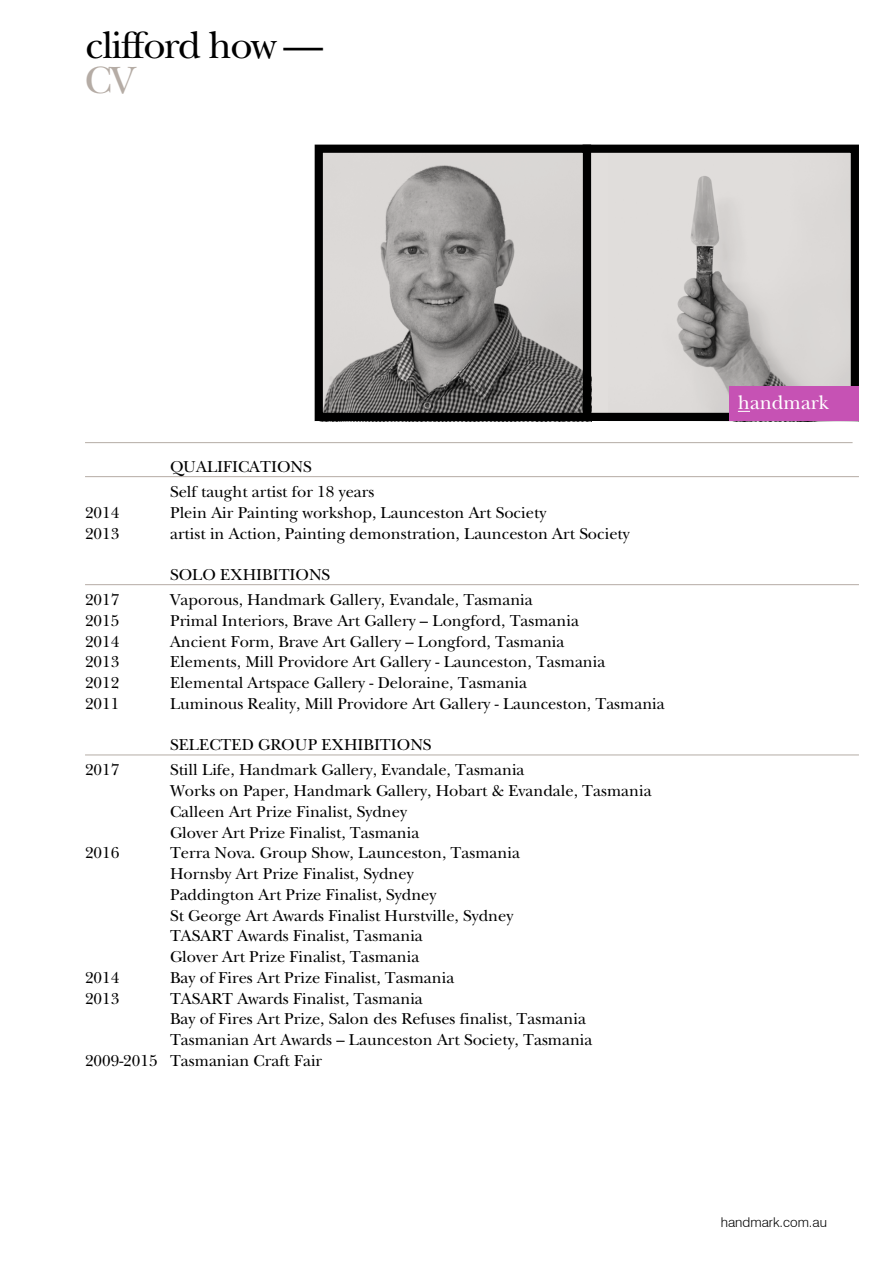
<style>
.page{position:relative;width:893px;height:1263px;background:#fff}
.page>*{position:absolute;margin:0;border:0;box-sizing:border-box;transform-origin:0 0}
.t1{font:39.6px "New Baskerville Std";letter-spacing:-.04em;color:#000}
.t2{font:39.6px "New Baskerville Std";color:#b5aca5}
.t3{font:20.25px "New Baskerville Std";color:#fff}
.t4{font:16.5px/20.7px "New Baskerville Std";color:#000}
.t5{font:300 13.5px "Swiss 721 BT";color:#000}
</style>
<div class="page">
<div style="left:587px;top:149px;width:268px;height:268px;background:#e1dedc"></div>
<img style="left:677px;top:176px;width:173px;height:236px">
<div style="left:583px;top:145px;width:276px;height:276px;border:8px solid #000"></div>
<img style="left:324px;top:154px;width:258px;height:258px">
<div style="left:315px;top:145px;width:276px;height:276px;border:8px solid #000"></div>
<hr style="left:85px;top:476px;width:774px;height:1px;background:#b5aca5">
<hr style="left:85px;top:584px;width:774px;height:1px;background:#b5aca5">
<hr style="left:85px;top:754px;width:774px;height:1px;background:#b5aca5">
<hr style="left:85px;top:442px;width:768px;height:1px;background:#b5aca5">
<div style="left:730px;top:387px;width:129px;height:34px;background:#c652b4"></div>
<svg style="left:738px;top:411px;width:12px;height:1px"></svg>
<h1 class="t1" style="left:86px;top:22px;width:239px">clifford how —</h1>
<h1 class="t2" style="left:85px;top:58px;width:52px">CV</h1>
<p class="t4" style="left:170px;top:454px;width:206px;line-height:25px">QUALIFICATIONS<br>Self taught artist for 18 years</p>
<p class="t4" style="left:85px;top:502px;width:36px">2014</p>
<p class="t4" style="left:170px;top:502px;width:378px">Plein Air Painting workshop, Launceston Art Society</p>
<p class="t4" style="left:85px;top:523px;width:36px">2013</p>
<p class="t4" style="left:170px;top:523px;width:461px">artist in Action, Painting demonstration, Launceston Art Society</p>
<p class="t4" style="left:170px;top:564px;width:162px">SOLO EXHIBITIONS</p>
<p class="t4" style="left:85px;top:589px;width:36px">2017</p>
<p class="t4" style="left:170px;top:589px;width:364px">Vaporous, Handmark Gallery, Evandale, Tasmania</p>
<p class="t4" style="left:85px;top:610px;width:36px">2015</p>
<p class="t4" style="left:170px;top:610px;width:410px">Primal Interiors, Brave Art Gallery – Longford, Tasmania</p>
<p class="t4" style="left:85px;top:631px;width:36px">2014</p>
<p class="t4" style="left:170px;top:631px;width:396px">Ancient Form, Brave Art Gallery – Longford, Tasmania</p>
<p class="t4" style="left:85px;top:652px;width:36px">2013</p>
<p class="t4" style="left:170px;top:652px;width:437px">Elements, Mill Providore Art Gallery - Launceston, Tasmania</p>
<p class="t4" style="left:85px;top:672px;width:36px">2012</p>
<p class="t4" style="left:170px;top:672px;width:359px">Elemental Artspace Gallery - Deloraine, Tasmania</p>
<p class="t4" style="left:85px;top:693px;width:36px">2011</p>
<p class="t4" style="left:170px;top:693px;width:496px">Luminous Reality, Mill Providore Art Gallery - Launceston, Tasmania</p>
<p class="t4" style="left:170px;top:735px;width:263px">SELECTED GROUP EXHIBITIONS</p>
<p class="t4" style="left:85px;top:760px;width:36px">2017</p>
<p class="t4" style="left:170px;top:760px;width:483px">Still Life, Handmark Gallery, Evandale, Tasmania<br>Works on Paper, Handmark Gallery, Hobart &amp; Evandale, Tasmania Calleen Art Prize Finalist, Sydney<br>Glover Art Prize Finalist, Tasmania</p>
<p class="t4" style="left:85px;top:843px;width:36px">2016</p>
<p class="t4" style="left:170px;top:843px;width:351px">Terra Nova. Group Show, Launceston, Tasmania Hornsby Art Prize Finalist, Sydney<br>Paddington Art Prize Finalist, Sydney<br>St George Art Awards Finalist Hurstville, Sydney TASART Awards Finalist, Tasmania<br>Glover Art Prize Finalist, Tasmania</p>
<p class="t4" style="left:85px;top:967px;width:36px">2014</p>
<p class="t4" style="left:170px;top:967px;width:286px">Bay of Fires Art Prize Finalist, Tasmania</p>
<p class="t4" style="left:85px;top:988px;width:36px">2013</p>
<p class="t4" style="left:170px;top:988px;width:254px">TASART Awards Finalist, Tasmania</p>
<p class="t4" style="left:170px;top:1009px;width:417px">Bay of Fires Art Prize, Salon des Refuses finalist, Tasmania</p>
<p class="t4" style="left:170px;top:1030px;width:424px">Tasmanian Art Awards – Launceston Art Society, Tasmania</p>
<p class="t4" style="left:85px;top:1050px;width:239px">2009-2015 Tasmanian Craft Fair</p>
<p class="t3" style="left:738px;top:391px;width:93px">handmark</p>
<p class="t5" style="left:721px;top:1214px;width:108px">handmark.com.au</p>
</div>
